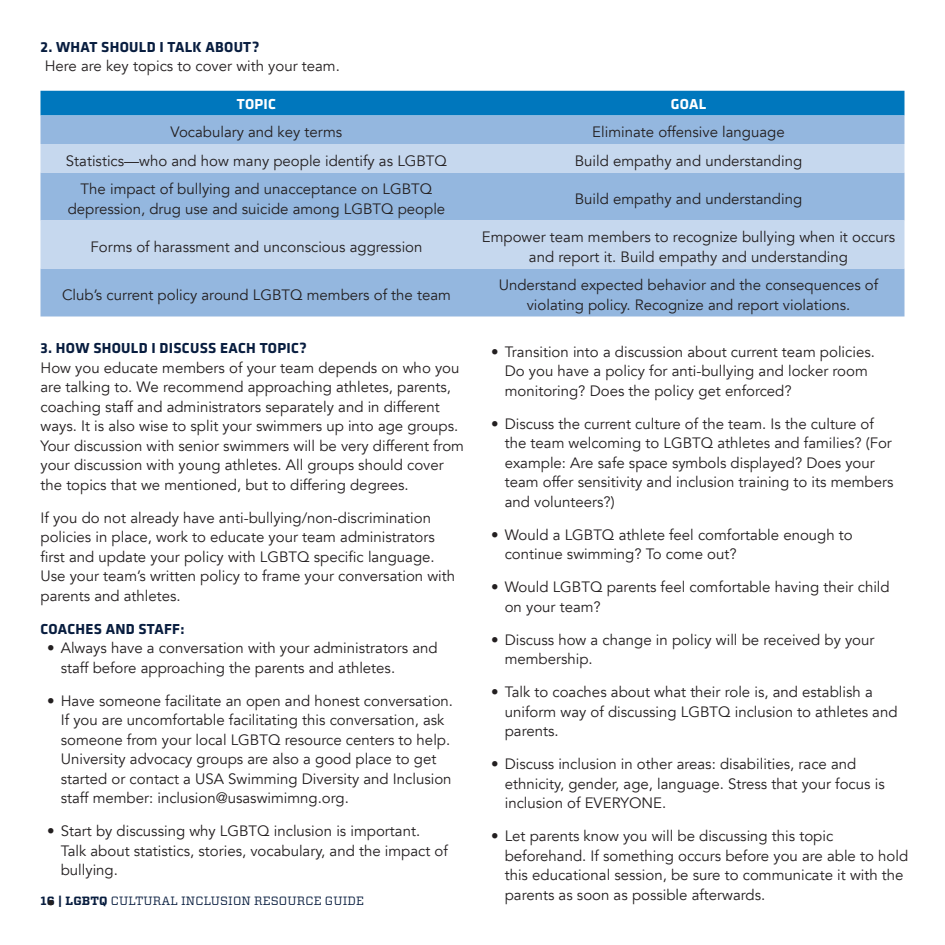
<style>
.page{position:relative;width:945px;height:945px;background:#fff}
.page>*{position:absolute;margin:0;border:0;box-sizing:border-box;transform-origin:0 0}
.t1{font:15px/19.5px "Avenir";color:#231f20}
.t2{font:700 15px "Klavika Basic";letter-spacing:.02em;color:#081d3f}
.t3{font:700 15px "Klavika Basic";letter-spacing:.02em;color:#fff}
.t4{font:12px "Vitesse";letter-spacing:.01em;color:#081d3f}
.s1{font-weight:700}
</style>
<div class="page">
<div style="left:40px;top:91px;width:864px;height:25px;background:#0077bd"></div>
<div style="left:40px;top:116px;width:864px;height:200px;background:#94b7df"></div>
<svg style="left:40px;top:144px;width:864px;height:124px;background:#b3cbe8"></svg>
<p class="t2" style="left:40px;top:36px;width:220px">2. WHAT SHOULD I TALK ABOUT?</p>
<p class="t1" style="left:45px;top:57px;width:297px">Here are key topics to cover with your team.</p>
<p class="t3" style="left:237px;top:93px;width:41px">TOPIC</p>
<p class="t3" style="left:671px;top:93px;width:37px">GOAL</p>
<p class="t1" style="left:171px;top:123px;width:173px">Vocabulary and key terms</p>
<p class="t1" style="left:592px;top:123px;width:194px">Eliminate offensive language</p>
<p class="t1" style="left:66px;top:151px;width:383px">Statistics—who and how many people identify as LGBTQ</p>
<p class="t1" style="left:575px;top:151px;width:229px">Build empathy and understanding</p>
<p class="t1" style="left:68px;top:180px;width:379px;text-align:center">The impact of bullying and unacceptance on LGBTQ depression, drug use and suicide among LGBTQ people</p>
<p class="t1" style="left:575px;top:189px;width:229px">Build empathy and understanding</p>
<p class="t1" style="left:91px;top:237px;width:334px">Forms of harassment and unconscious aggression</p>
<p class="t1" style="left:482px;top:228px;width:415px;text-align:center">Empower team members to recognize bullying when it occurs and report it. Build empathy and understanding</p>
<p class="t1" style="left:62px;top:285px;width:390px">Club’s current policy around LGBTQ members of the team</p>
<p class="t1" style="left:499px;top:276px;width:381px;text-align:center">Understand expected behavior and the consequences of violating policy. Recognize and report violations.</p>
<p class="t2" style="left:41px;top:337px;width:268px">3. HOW SHOULD I DISCUSS EACH TOPIC?</p>
<p class="t1" style="left:41px;top:358px;width:425px">How you educate members of your team depends on who you are talking to. We recommend approaching athletes, parents, coaching staff and administrators separately and in different ways. It is also wise to split your swimmers up into age groups.<br>Your discussion with senior swimmers will be very different from your discussion with young athletes. All groups should cover the topics that we mentioned, but to differing degrees.</p>
<p class="t1" style="left:41px;top:508px;width:416px">If you do not already have anti-bullying/non-discrimination policies in place, work to educate your team administrators first and update your policy with LGBTQ specific language.<br>Use your team’s written policy to frame your conversation with parents and athletes.</p>
<p class="t2" style="left:41px;top:618px;width:145px">COACHES AND STAFF:</p>
<p class="t1" style="left:61px;top:639px;width:378px;text-indent:-14px">• Always have a conversation with your administrators and staff before approaching the parents and athletes.</p>
<p class="t1" style="left:61px;top:691px;width:394px;text-indent:-14px">• Have someone facilitate an open and honest conversation.<br>If you are uncomfortable facilitating this conversation, ask someone from your local LGBTQ resource centers to help.<br>University advocacy groups are also a good place to get started or contact a USA Swimming Diversity and Inclusion staff member: inclusion@usaswimimng.org.</p>
<p class="t1" style="left:61px;top:822px;width:389px;text-indent:-14px">• Start by discussing why LGBTQ inclusion is important.<br>Talk about statistics, stories, vocabulary, and the impact of bullying.</p>
<p class="t1" style="left:47px;top:894px;width:9px">•</p>
<p class="t1" style="left:505px;top:342px;width:372px;text-indent:-14px">• Transition into a discussion about current team policies.<br>Do you have a policy for anti-bullying and locker room monitoring? Does the policy get enforced?</p>
<p class="t1" style="left:505px;top:414px;width:390px;text-indent:-14px">• Discuss the current culture of the team. Is the culture of the team welcoming to LGBTQ athletes and families? (For example: Are safe space symbols displayed? Does your team offer sensitivity and inclusion training to its members and volunteers?)</p>
<p class="t1" style="left:505px;top:525px;width:350px;text-indent:-14px">• Would a LGBTQ athlete feel comfortable enough to continue swimming? To come out?</p>
<p class="t1" style="left:505px;top:578px;width:386px;text-indent:-14px">• Would LGBTQ parents feel comfortable having their child on your team?</p>
<p class="t1" style="left:505px;top:630px;width:371px;text-indent:-14px">• Discuss how a change in policy will be received by your membership.</p>
<p class="t1" style="left:505px;top:683px;width:394px;text-indent:-14px">• Talk to coaches about what their role is, and establish a uniform way of discussing LGBTQ inclusion to athletes and parents.</p>
<p class="t1" style="left:505px;top:755px;width:382px;text-indent:-14px">• Discuss inclusion in other areas: disabilities, race and ethnicity, gender, age, language. Stress that your focus is inclusion of EVERYONE.</p>
<p class="t1" style="left:505px;top:827px;width:405px;text-indent:-14px">• Let parents know you will be discussing this topic beforehand. If something occurs before you are able to hold this educational session, be sure to communicate it with the parents as soon as possible afterwards.</p>
<p class="t4" style="left:40px;top:892px;width:325px"><span class="s1">16 | LGBTQ</span> CULTURAL INCLUSION RESOURCE GUIDE</p>
</div>
